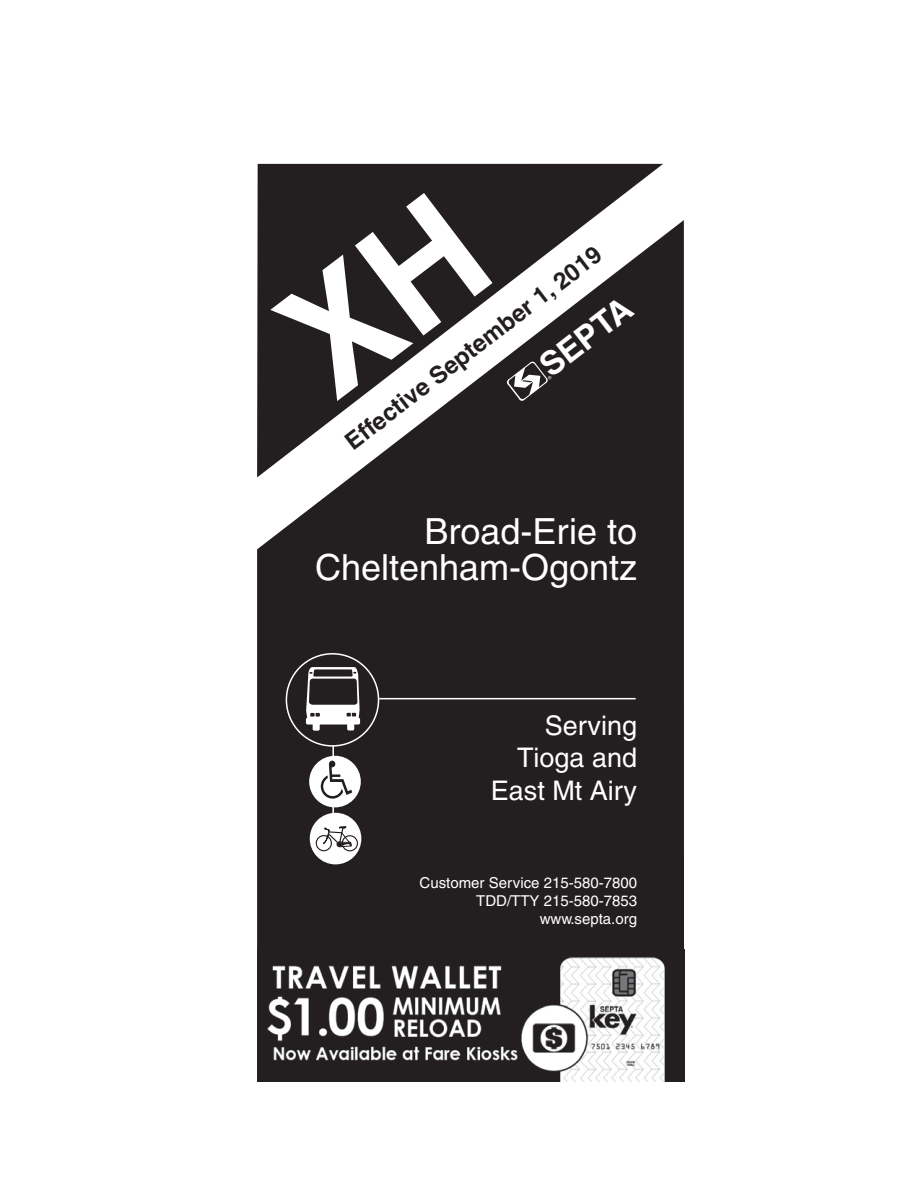
<style>
.page{position:relative;width:918px;height:1188px;background:#fff}
.page>*{position:absolute;margin:0;border:0;box-sizing:border-box;transform-origin:0 0}
.t1{font:36px/36px "Helvetica";color:#fff;text-align:right}
.t2{font:700 33px "Helvetica";color:#fff}
.t3{font:27px/32.2px "Helvetica";color:#fff;text-align:right}
.t4{font:700 24px "Helvetica";color:#231f20}
.t5{font:15px/18px "Helvetica";color:#fff;text-align:right}
</style>
<div class="page">
<svg style="left:257px;top:164px;width:406px;height:56px;background:#3e3a3b"></svg>
<svg style="left:257px;top:220px;width:427px;height:730px;background:#353132"></svg>
<hr style="left:379px;top:698px;width:257px;height:1px;background:#fff">
<div style="left:286px;top:654px;width:93px;height:92px;background:#231f20;border-radius:50%"></div>
<div style="left:286px;top:653px;width:93px;height:94px;border:2px solid #fff;border-radius:50%"></div>
<div style="left:313px;top:722px;width:7px;height:9px;background:#fff;border-radius:2px"></div>
<div style="left:347px;top:721px;width:7px;height:10px;background:#fff;border-radius:2px"></div>
<div style="left:306px;top:718px;width:54px;height:7px;background:#fff;border-radius:2px"></div>
<svg style="left:306px;top:667px;width:54px;height:52px"></svg>
<hr style="left:332px;top:745px;width:2px;height:105px;background:#fff">
<div style="left:310px;top:813px;width:51px;height:51px;background:#fff;border-radius:50%"></div>
<svg style="left:311px;top:825px;width:47px;height:27px"></svg>
<div style="left:309px;top:756px;width:52px;height:51px;background:#fff;border-radius:50%"></div>
<svg style="left:321px;top:761px;width:31px;height:38px"></svg>
<img style="left:257px;top:950px;width:427px;height:131px">
<svg style="left:507px;top:361px;width:45px;height:40px"></svg>
<svg style="left:269px;top:193px;width:224px;height:208px;background:#413e3f"></svg>
<h3 class="t4" style="left:339px;top:434px;width:318px;rotate:-38deg">Effective September 1, 2019</h3>
<h2 class="t2" style="left:532px;top:354px;width:109px;rotate:-38deg">SEPTA</h2>
<h1 class="t1" style="left:315px;top:514px;width:324px">Broad-Erie to<br>Cheltenham-Ogontz</h1>
<h3 class="t3" style="left:491px;top:710px;width:148px">Serving<br>Tioga and<br>East Mt Airy</h3>
<p class="t5" style="left:420px;top:874px;width:219px">Customer Service 215-580-7800<br>TDD/TTY 215-580-7853 www.septa.org</p>
</div>
